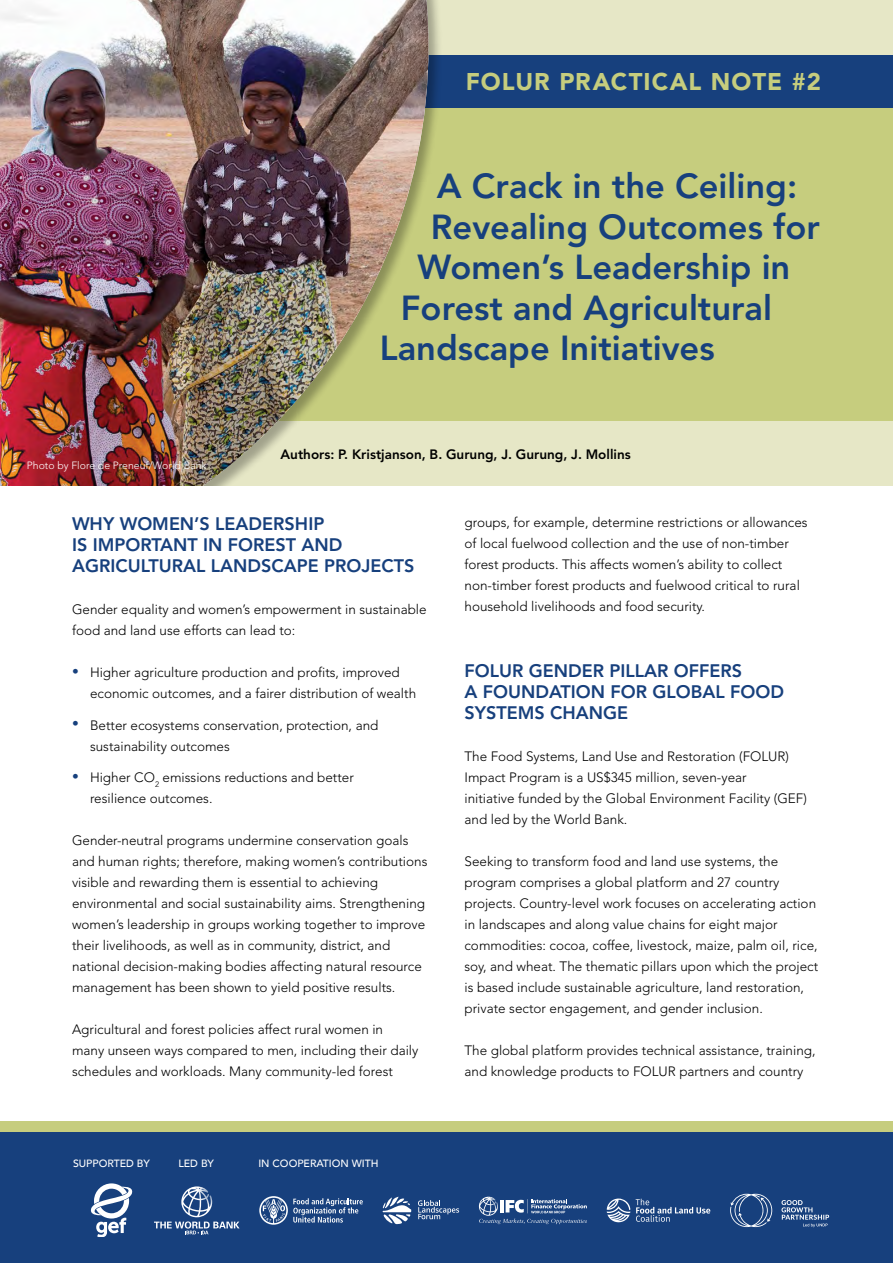
<style>
.page{position:relative;width:893px;height:1263px;background:#fff}
.page>*{position:absolute;margin:0;border:0;box-sizing:border-box;transform-origin:0 0}
.t1{font:800 34.5px "Avenir LT Std";color:#17407d}
.CT{font:900 24px "Avenir LT Std";letter-spacing:.045em;color:#c6cd7e}
.t2{font:800 18px/21px "Avenir LT Std";color:#17407d}
.t3{font:300 13.5px/21px "Avenir LT Std";color:#000}
.AU{font:800 13.5px "Avenir LT Std";color:#000}
.t4{font:500 10.5px "Avenir";color:#fff}
.t5{font:300 10.5px "Avenir LT Std";color:#fff}
.s1{color:#17407d}
</style>
<div class="page">
<div style="left:0;top:0;width:893px;height:486px;background:#c6cd7e"></div>
<div style="left:0;top:0;width:893px;height:65px;background:#e6e7c6"></div>
<div style="left:0;top:421px;width:893px;height:65px;background:#e6e7c6"></div>
<div style="left:380px;top:55px;width:513px;height:53px;background:#17407d"></div>
<div style="left:0;top:0;width:442px;height:603px;background:#000;opacity:.3"></div>
<img style="left:0;top:0;width:428px;height:486px">
<div style="left:0;top:486px;width:893px;height:777px;background:#fff"></div>
<div style="left:0;top:1133px;width:893px;height:130px;background:#17407d"></div>
<svg style="left:259px;top:1196px;width:104px;height:29px"></svg>
<svg style="left:418px;top:1200px;width:41px;height:19px"></svg>
<svg style="left:382px;top:1197px;width:29px;height:27px"></svg>
<svg style="left:479px;top:1197px;width:108px;height:27px"></svg>
<svg style="left:636px;top:1199px;width:74px;height:23px"></svg>
<svg style="left:607px;top:1198px;width:23px;height:24px"></svg>
<svg style="left:730px;top:1194px;width:42px;height:33px"></svg>
<svg style="left:154px;top:1186px;width:86px;height:48px"></svg>
<svg style="left:91px;top:1183px;width:42px;height:54px"></svg>
<svg style="left:781px;top:1200px;width:48px;height:27px"></svg>
<div style="left:0;top:1121px;width:893px;height:11px;background:#c6cd7e"></div>
<p class="CT" style="left:466px;top:67px;width:357px">FOLUR PRACTICAL NOTE #2</p>
<p class="t5" style="left:27px;top:459px;width:181px">Photo by Flore de Preneuf/World Bank</p>
<h1 class="t1" style="left:437px;top:166px;width:362px">A Crack in the Ceiling:</h1>
<h1 class="t1" style="left:431px;top:206px;width:391px">Revealing Outcomes for</h1>
<h1 class="t1" style="left:417px;top:247px;width:375px">Women’s Leadership in</h1>
<h1 class="t1" style="left:401px;top:287px;width:373px">Forest and Agricultural</h1>
<h1 class="t1" style="left:380px;top:328px;width:336px">Landscape Initiatives</h1>
<p class="AU" style="left:280px;top:446px;width:352px">Authors: P. Kristjanson, B. Gurung, J. Gurung, J. Mollins</p>
<h2 class="t2" style="left:72px;top:514px;width:344px">WHY WOMEN’S LEADERSHIP<br>IS IMPORTANT IN FOREST AND<br>AGRICULTURAL LANDSCAPE PROJECTS</h2>
<p class="t3" style="left:72px;top:599px;width:356px">Gender equality and women’s empowerment in sustainable food and land use efforts can lead to:</p>
<p class="t3" style="left:90px;top:662px;width:328px;text-indent:-18px"><span class="s1">•</span> Higher agriculture production and profits, improved economic outcomes, and a fairer distribution of wealth</p>
<p class="t3" style="left:90px;top:715px;width:290px;text-indent:-18px"><span class="s1">•</span> Better ecosystems conservation, protection, and sustainability outcomes</p>
<p class="t3" style="left:90px;top:767px;width:265px;text-indent:-18px"><span class="s1">•</span> Higher CO<sub>2</sub> emissions reductions and better resilience outcomes.</p>
<p class="t3" style="left:72px;top:830px;width:357px">Gender-neutral programs undermine conservation goals and human rights; therefore, making women’s contributions visible and rewarding them is essential to achieving environmental and social sustainability aims. Strengthening women’s leadership in groups working together to improve their livelihoods, as well as in community, district, and national decision-making bodies affecting natural resource management has been shown to yield positive results.</p>
<p class="t3" style="left:72px;top:1019px;width:348px">Agricultural and forest policies affect rural women in many unseen ways compared to men, including their daily schedules and workloads. Many community-led forest</p>
<p class="t4" style="left:73px;top:1154px;width:78px">SUPPORTED BY</p>
<p class="t4" style="left:178px;top:1154px;width:37px">LED BY</p>
<p class="t4" style="left:258px;top:1154px;width:122px">IN COOPERATION WITH</p>
<p class="t3" style="left:464px;top:512px;width:345px">groups, for example, determine restrictions or allowances of local fuelwood collection and the use of non-timber forest products. This affects women’s ability to collect non-timber forest products and fuelwood critical to rural household livelihoods and food security.</p>
<h2 class="t2" style="left:464px;top:661px;width:321px">FOLUR GENDER PILLAR OFFERS<br>A FOUNDATION FOR GLOBAL FOOD<br>SYSTEMS CHANGE</h2>
<p class="t3" style="left:464px;top:746px;width:344px">The Food Systems, Land Use and Restoration (FOLUR)<br>Impact Program is a US$345 million, seven-year<br>initiative funded by the Global Environment Facility (GEF) and led by the World Bank.</p>
<p class="t3" style="left:464px;top:851px;width:355px">Seeking to transform food and land use systems, the program comprises a global platform and 27 country projects. Country-level work focuses on accelerating action in landscapes and along value chains for eight major commodities: cocoa, coffee, livestock, maize, palm oil, rice, soy, and wheat. The thematic pillars upon which the project is based include sustainable agriculture, land restoration, private sector engagement, and gender inclusion.</p>
<p class="t3" style="left:464px;top:1040px;width:353px">The global platform provides technical assistance, training, and knowledge products to FOLUR partners and country</p>
</div>
